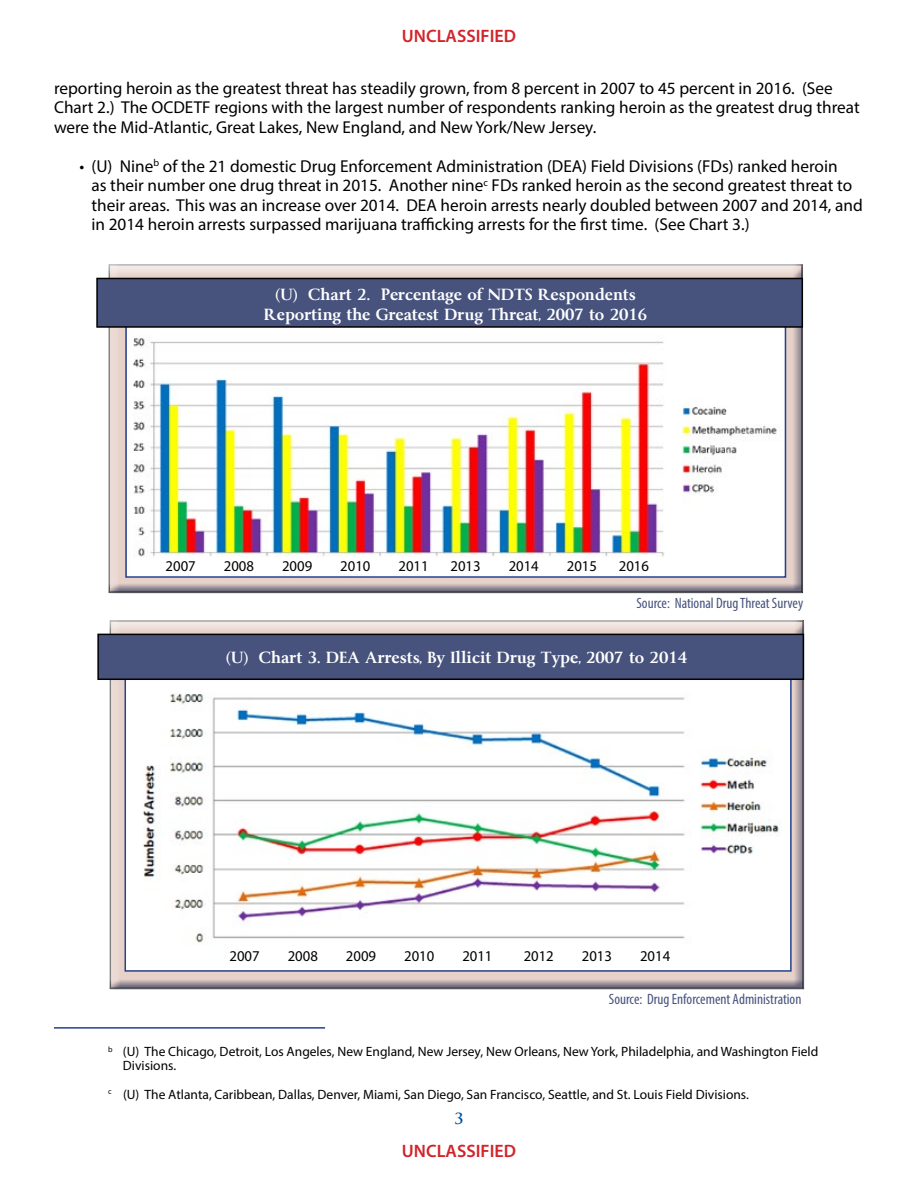
<style>
.page{position:relative;width:918px;height:1188px;background:#fff}
.page>*{position:absolute;margin:0;border:0;box-sizing:border-box;transform-origin:0 0}
.t1{font:600 18px "Myriad Pro";color:#d2232a}
.t2{font:17.25px/19.5px "Myriad Pro";color:#000}
.t3{font:700 15px/19.5px "Byington";color:#fff;text-align:center}
.t4{font:15px "Myriad Pro";color:#000}
.t5{font:condensed 15px "Myriad Pro";color:#47537d}
.t6{font:700 15px "Trajan Pro";color:#00549e}
.t7{font:13.5px/14.2px "Myriad Pro";color:#000}
</style>
<div class="page">
<div style="left:103px;top:613px;width:712px;height:376px;background:#47537d;opacity:.75"></div>
<img style="left:128px;top:680px;width:661px;height:289px">
<div style="left:98px;top:634px;width:705px;height:45px;background:#47537d"></div>
<div style="left:97px;top:634px;width:707px;height:46px;border:2px solid #000"></div>
<hr style="left:54px;top:1027px;width:271px;height:2px;background:#25408f">
<div style="left:102px;top:257px;width:712px;height:337px;background:#47537d;opacity:.75"></div>
<img style="left:128px;top:328px;width:655px;height:247px">
<div style="left:97px;top:278px;width:705px;height:49px;background:#47537d"></div>
<div style="left:96px;top:278px;width:707px;height:50px;border:2px solid #000"></div>
<div style="left:230px;top:944px;width:508px;height:23px;background:#fff"></div>
<div style="left:166px;top:557px;width:508px;height:17px;background:#fff"></div>
<p class="t1" style="left:402px;top:24px;width:116px">UNCLASSIFIED</p>
<p class="t2" style="left:54px;top:78px;width:807px">reporting heroin as the greatest threat has steadily grown, from 8 percent in 2007 to 45 percent in 2016. (See<br>Chart 2.) The OCDETF regions with the largest number of respondents ranking heroin as the greatest drug threat were the Mid-Atlantic, Great Lakes, New England, and New York/New Jersey.</p>
<p class="t2" style="left:91px;top:156px;width:773px;text-indent:-12px">• (U) Nine<sup>b</sup> of the 21 domestic Drug Enforcement Administration (DEA) Field Divisions (FDs) ranked heroin<br>as their number one drug threat in 2015. Another nine<sup>c</sup> FDs ranked heroin as the second greatest threat to their areas. This was an increase over 2014. DEA heroin arrests nearly doubled between 2007 and 2014, and in 2014 heroin arrests surpassed marijuana trafficking arrests for the first time. (See Chart 3.)</p>
<p class="t3" style="left:264px;top:285px;width:385px">(U) Chart 2. Percentage of NDTS Respondents<br>Reporting the Greatest Drug Threat, 2007 to 2016</p>
<p class="t4" style="left:166px;top:556px;width:32px">2007</p>
<p class="t4" style="left:224px;top:556px;width:32px">2008</p>
<p class="t4" style="left:282px;top:556px;width:32px">2009</p>
<p class="t4" style="left:340px;top:556px;width:32px">2010</p>
<p class="t4" style="left:399px;top:556px;width:32px">2011</p>
<p class="t4" style="left:450px;top:556px;width:32px">2013</p>
<p class="t4" style="left:509px;top:556px;width:32px">2014</p>
<p class="t4" style="left:567px;top:556px;width:32px">2015</p>
<p class="t4" style="left:619px;top:556px;width:32px">2016</p>
<p class="t5" style="left:636px;top:594px;width:168px">Source: National Drug Threat Survey</p>
<p class="t3" style="left:227px;top:648px;width:462px">(U) Chart 3. DEA Arrests, By Illicit Drug Type, 2007 to 2014</p>
<p class="t4" style="left:230px;top:947px;width:32px">2007</p>
<p class="t4" style="left:288px;top:947px;width:32px">2008</p>
<p class="t4" style="left:346px;top:947px;width:32px">2009</p>
<p class="t4" style="left:404px;top:947px;width:32px">2010</p>
<p class="t4" style="left:462px;top:947px;width:32px">2011</p>
<p class="t4" style="left:524px;top:947px;width:32px">2012</p>
<p class="t4" style="left:582px;top:947px;width:32px">2013</p>
<p class="t4" style="left:640px;top:947px;width:32px">2014</p>
<p class="t5" style="left:609px;top:990px;width:194px">Source: Drug Enforcement Administration</p>
<p class="t7" style="left:123px;top:1044px;width:697px;text-indent:-15px"><sup>b</sup> (U) The Chicago, Detroit, Los Angeles, New England, New Jersey, New Orleans, New York, Philadelphia, and Washington Field<br>Divisions.</p>
<p class="t7" style="left:108px;top:1087px;width:642px"><sup>c</sup> (U) The Atlanta, Caribbean, Dallas, Denver, Miami, San Diego, San Francisco, Seattle, and St. Louis Field Divisions.</p>
<p class="t6" style="left:455px;top:1109px;width:10px">3</p>
<p class="t1" style="left:402px;top:1139px;width:116px">UNCLASSIFIED</p>
</div>
